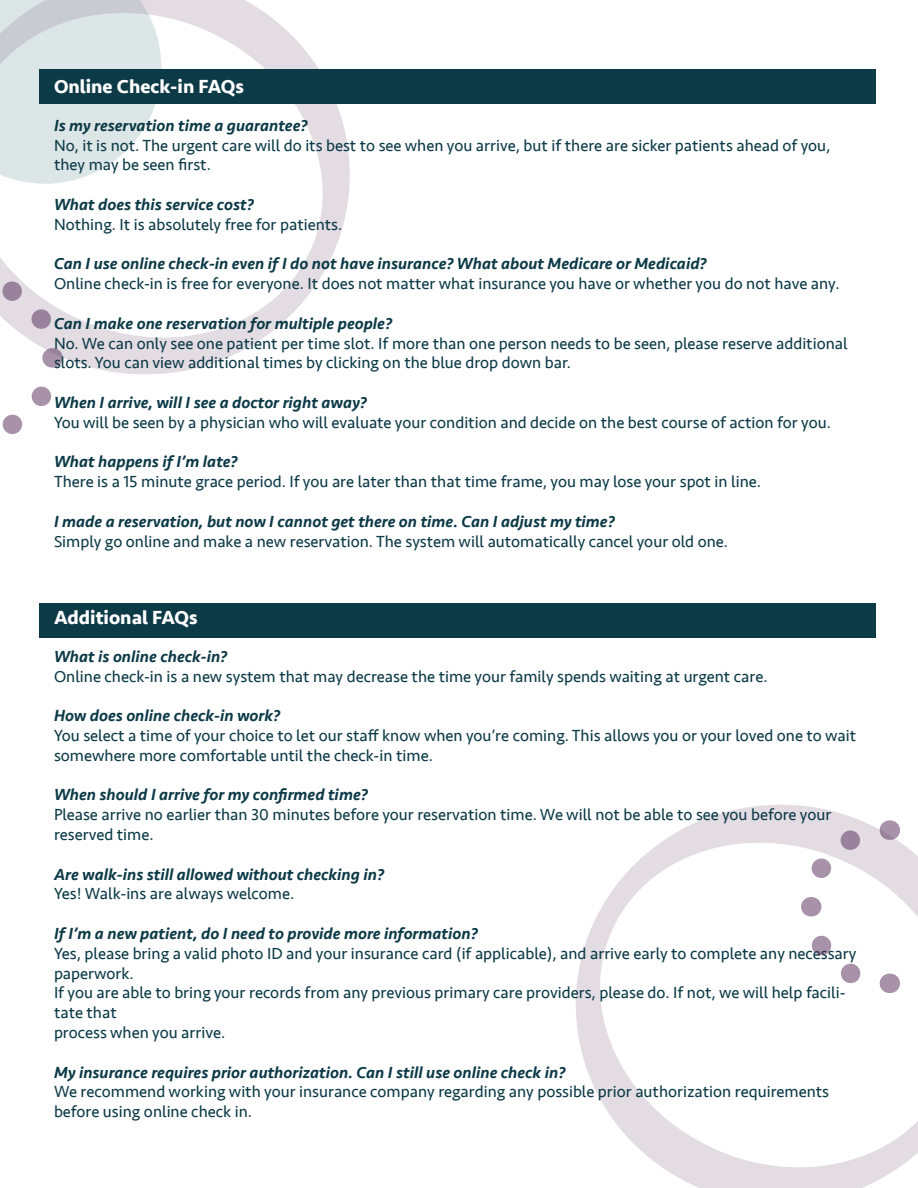
<style>
.page{position:relative;width:918px;height:1188px;background:#fff}
.page>*{position:absolute;margin:0;border:0;box-sizing:border-box;transform-origin:0 0}
.t1{font:700 19.5px "Seravek";color:#fff}
.t2{font:16.5px/19.8px "Seravek";color:#0c3a47}
.t3{font:italic 500 16.5px "Seravek";color:#0c3a47}
</style>
<div class="page">
<svg style="left:0;top:184px;width:350px;height:190px"></svg>
<svg style="left:0;top:0;width:350px;height:184px"></svg>
<svg style="left:576px;top:995px;width:342px;height:193px"></svg>
<svg style="left:0;top:270px;width:63px;height:164px"></svg>
<div style="left:39px;top:603px;width:837px;height:35px;background:#0c3a47"></div>
<div style="left:39px;top:69px;width:837px;height:35px;background:#0c3a47"></div>
<svg style="left:576px;top:804px;width:342px;height:191px"></svg>
<p class="t1" style="left:54px;top:71px;width:192px">Online Check-in FAQs</p>
<p class="t3" style="left:54px;top:115px;width:255px">Is my reservation time a guarantee?</p>
<p class="t2" style="left:54px;top:135px;width:778px">No, it is not. The urgent care will do its best to see when you arrive, but if there are sicker patients ahead of you, they may be seen first.</p>
<p class="t3" style="left:54px;top:194px;width:201px">What does this service cost?</p>
<p class="t2" style="left:54px;top:214px;width:290px">Nothing. It is absolutely free for patients.</p>
<p class="t3" style="left:54px;top:254px;width:654px">Can I use online check-in even if I do not have insurance? What about Medicare or Medicaid?</p>
<p class="t2" style="left:54px;top:274px;width:787px">Online check-in is free for everyone. It does not matter what insurance you have or whether you do not have any.</p>
<p class="t3" style="left:54px;top:313px;width:340px">Can I make one reservation for multiple people?</p>
<p class="t2" style="left:54px;top:333px;width:795px">No. We can only see one patient per time slot. If more than one person needs to be seen, please reserve additional slots. You can view additional times by clicking on the blue drop down bar.</p>
<p class="t3" style="left:54px;top:392px;width:314px">When I arrive, will I see a doctor right away?</p>
<p class="t2" style="left:54px;top:412px;width:778px">You will be seen by a physician who will evaluate your condition and decide on the best course of action for you.</p>
<p class="t3" style="left:54px;top:452px;width:185px">What happens if I’m late?</p>
<p class="t2" style="left:54px;top:472px;width:709px">There is a 15 minute grace period. If you are later than that time frame, you may lose your spot in line.</p>
<p class="t3" style="left:54px;top:511px;width:562px">I made a reservation, but now I cannot get there on time. Can I adjust my time?</p>
<p class="t2" style="left:54px;top:531px;width:676px">Simply go online and make a new reservation. The system will automatically cancel your old one.</p>
<p class="t1" style="left:54px;top:602px;width:145px">Additional FAQs</p>
<p class="t3" style="left:54px;top:646px;width:175px">What is online check-in?</p>
<p class="t2" style="left:54px;top:666px;width:715px">Online check-in is a new system that may decrease the time your family spends waiting at urgent care.</p>
<p class="t3" style="left:54px;top:706px;width:228px">How does online check-in work?</p>
<p class="t2" style="left:54px;top:726px;width:804px">You select a time of your choice to let our staff know when you’re coming. This allows you or your loved one to wait somewhere more comfortable until the check-in time.</p>
<p class="t3" style="left:54px;top:785px;width:315px">When should I arrive for my confirmed time?</p>
<p class="t2" style="left:54px;top:805px;width:779px">Please arrive no earlier than 30 minutes before your reservation time. We will not be able to see you before your reserved time.</p>
<p class="t3" style="left:54px;top:864px;width:332px">Are walk-ins still allowed without checking in?</p>
<p class="t2" style="left:54px;top:884px;width:242px">Yes! Walk-ins are always welcome.</p>
<p class="t3" style="left:54px;top:923px;width:425px">If I’m a new patient, do I need to provide more information?</p>
<p class="t2" style="left:54px;top:943px;width:804px">Yes, please bring a valid photo ID and your insurance card (if applicable), and arrive early to complete any necessary paperwork.</p>
<p class="t2" style="left:54px;top:983px;width:793px">If you are able to bring your records from any previous primary care providers, please do. If not, we will help facili&shy;tate that</p>
<p class="t2" style="left:54px;top:1023px;width:173px">process when you arrive.</p>
<p class="t3" style="left:54px;top:1062px;width:513px">My insurance requires prior authorization. Can I still use online check in?</p>
<p class="t2" style="left:54px;top:1082px;width:777px">We recommend working with your insurance company regarding any possible prior authorization requirements before using online check in.</p>
</div>
